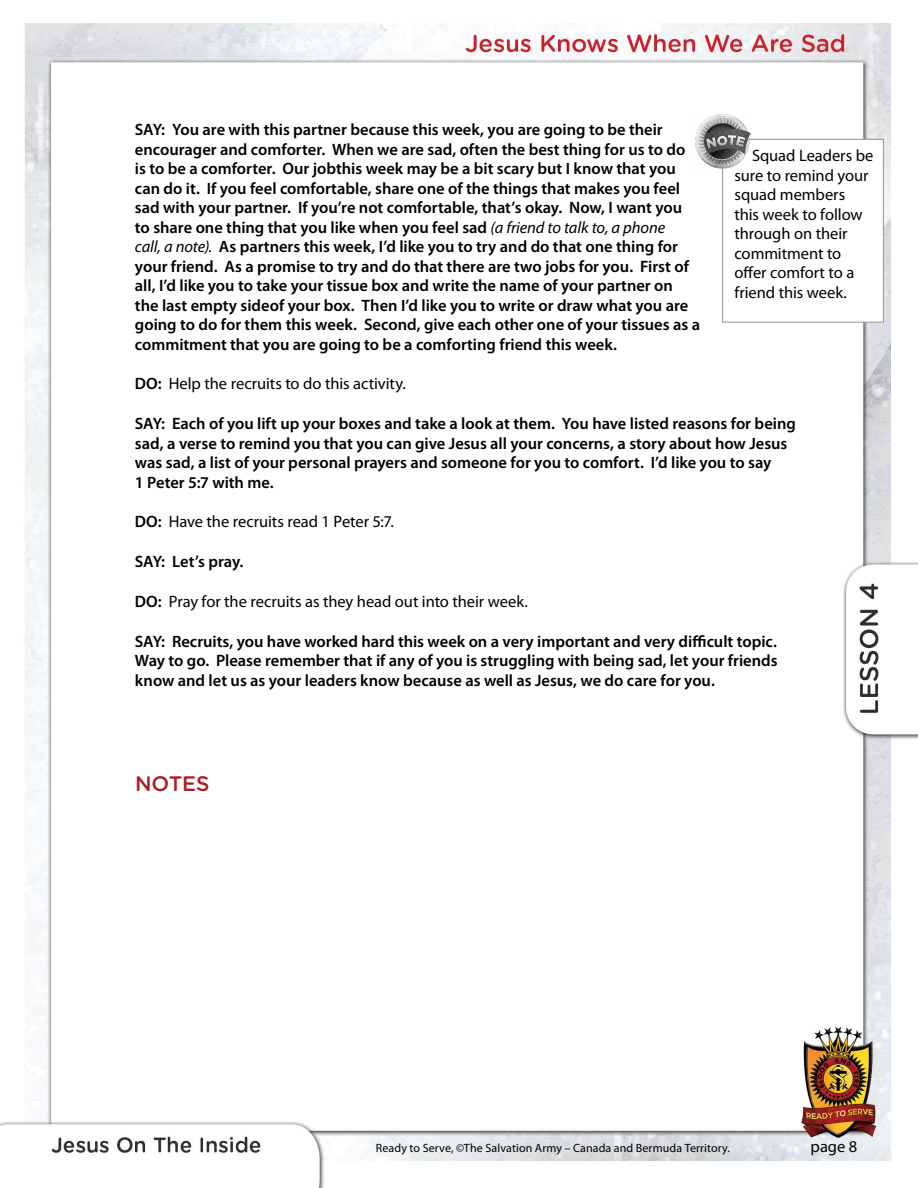
<style>
.page{position:relative;width:918px;height:1188px;background:#fff}
.page>*{position:absolute;margin:0;border:0;box-sizing:border-box;transform-origin:0 0}
.t1{font:500 21px "Gotham Rounded";color:#ab1f23}
.t2{font:600 16.5px/19.5px "Myriad Pro";color:#000}
.t3{font:16.5px/19.5px "Myriad Pro";letter-spacing:-.005em;color:#000}
.t4{font:12px "Myriad Pro";letter-spacing:.01em;color:#000}
.s1{font-weight:400;font-style:italic}
.s2{font-weight:600}
</style>
<div class="page">
<img style="left:0;top:23px;width:918px;height:1165px">
<div style="left:722px;top:139px;width:162px;height:183px;background:#fff;border:1px solid #939598"></div>
<img style="left:692px;top:112px;width:60px;height:59px">
<p class="t2" style="left:135px;top:119px;width:567px">SAY: You are with this partner because this week, you are going to be their encourager and comforter. When we are sad, often the best thing for us to do is to be a comforter. Our jobthis week may be a bit scary but I know that you can do it. If you feel comfortable, share one of the things that makes you feel sad with your partner. If you’re not comfortable, that’s okay. Now, I want you to share one thing that you like when you feel sad <span class="s1">(a friend to talk to, a phone<br>call, a note).</span> As partners this week, I’d like you to try and do that one thing for your friend. As a promise to try and do that there are two jobs for you. First of all, I’d like you to take your tissue box and write the name of your partner on the last empty sideof your box. Then I’d like you to write or draw what you are going to do for them this week. Second, give each other one of your tissues as a commitment that you are going to be a comforting friend this week.</p>
<p class="t3" style="left:135px;top:374px;width:272px"><span class="s2">DO:</span> Help the recruits to do this activity.</p>
<p class="t2" style="left:135px;top:413px;width:662px">SAY: Each of you lift up your boxes and take a look at them. You have listed reasons for being sad, a verse to remind you that you can give Jesus all your concerns, a story about how Jesus was sad, a list of your personal prayers and someone for you to comfort. I’d like you to say<br>1 Peter 5:7 with me.</p>
<p class="t3" style="left:135px;top:512px;width:260px"><span class="s2">DO:</span> Have the recruits read 1 Peter 5:7.</p>
<p class="t2" style="left:135px;top:551px;width:110px">SAY: Let’s pray.</p>
<p class="t3" style="left:135px;top:591px;width:394px"><span class="s2">DO:</span> Pray for the recruits as they head out into their week.</p>
<p class="t2" style="left:135px;top:631px;width:644px;text-align:justify">SAY: Recruits, you have worked hard this week on a very important and very difficult topic.<br>Way to go. Please remember that if any of you is struggling with being sad, let your friends know and let us as your leaders know because as well as Jesus, we do care for you.</p>
<p class="t3" style="left:735px;top:146px;width:141px;text-indent:17px">Squad Leaders be sure to remind your squad members this week to follow through on their commitment to offer comfort to a friend this week.</p>
<p class="t1" style="left:135px;top:769px;width:76px">NOTES</p>
<p class="t4" style="left:376px;top:1141px;width:356px">Ready to Serve, ©The Salvation Army – Canada and Bermuda Territory.</p>
<p class="t3" style="left:811px;top:1136px;width:48px">page 8</p>
</div>
